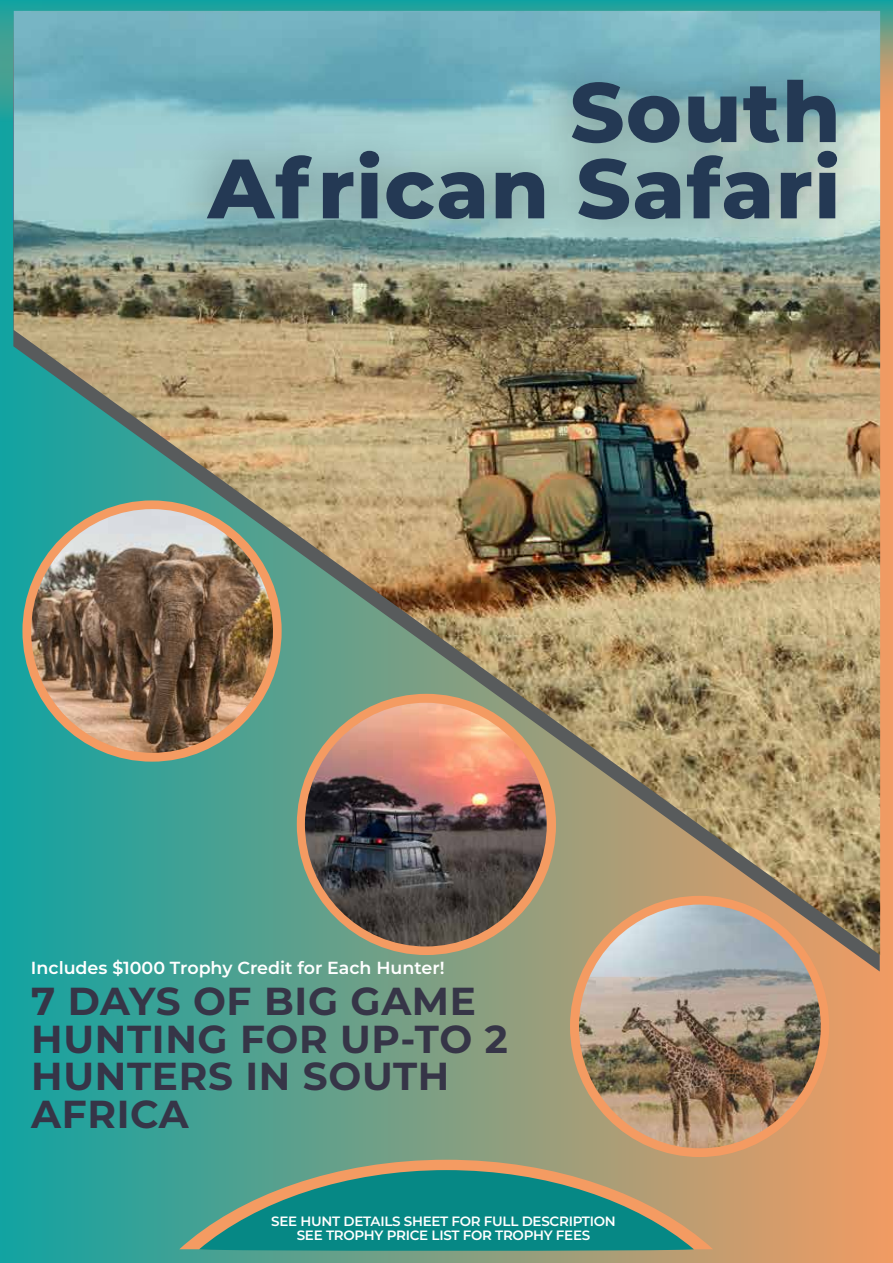
<style>
.page{position:relative;width:893px;height:1263px;background:#fff}
.page>*{position:absolute;margin:0;border:0;box-sizing:border-box;transform-origin:0 0}
.t1{font:800 84px/76.2px "Montserrat";letter-spacing:.02em;color:#243954;text-align:right}
.t2{font:700 39px/37.5px "Montserrat";letter-spacing:.02em;color:#363547}
.t3{font:600 17.55px "Montserrat";color:#fff}
.t4{font:600 13.5px/13.5px "Montserrat";letter-spacing:-.02em;color:#fff;text-align:center}
</style>
<div class="page">
<div style="left:0;top:0;width:893px;height:1263px;background:linear-gradient(to right,#12a3a2,#f19b63)"></div>
<svg style="left:179px;top:1160px;width:534px;height:89px;background:#979e7c"></svg>
<svg style="left:197px;top:1170px;width:499px;height:81px;background:#388e80"></svg>
<svg style="left:0;top:0;width:893px;height:122px;background:#1ea19d"></svg>
<div style="left:570px;top:896px;width:259px;height:261px;background:#f49b62;border-radius:50%"></div>
<img style="left:579px;top:955px;width:242px;height:193px">
<img style="left:14px;top:11px;width:866px;height:944px">
<img style="left:138px;top:7px;width:755px;height:298px">
<h1 class="t1" style="left:208px;top:70px;width:634px">South<br>African Safari</h1>
<p class="t3" style="left:31px;top:955px;width:415px">Includes $1000 Trophy Credit for Each Hunter!</p>
<h2 class="t2" style="left:31px;top:980px;width:478px">7 DAYS OF BIG GAME<br>HUNTING FOR UP-TO 2<br>HUNTERS IN SOUTH<br>AFRICA</h2>
<p class="t4" style="left:271px;top:1214px;width:346px">SEE HUNT DETAILS SHEET FOR FULL DESCRIPTION<br>SEE TROPHY PRICE LIST FOR TROPHY FEES</p>
</div>
